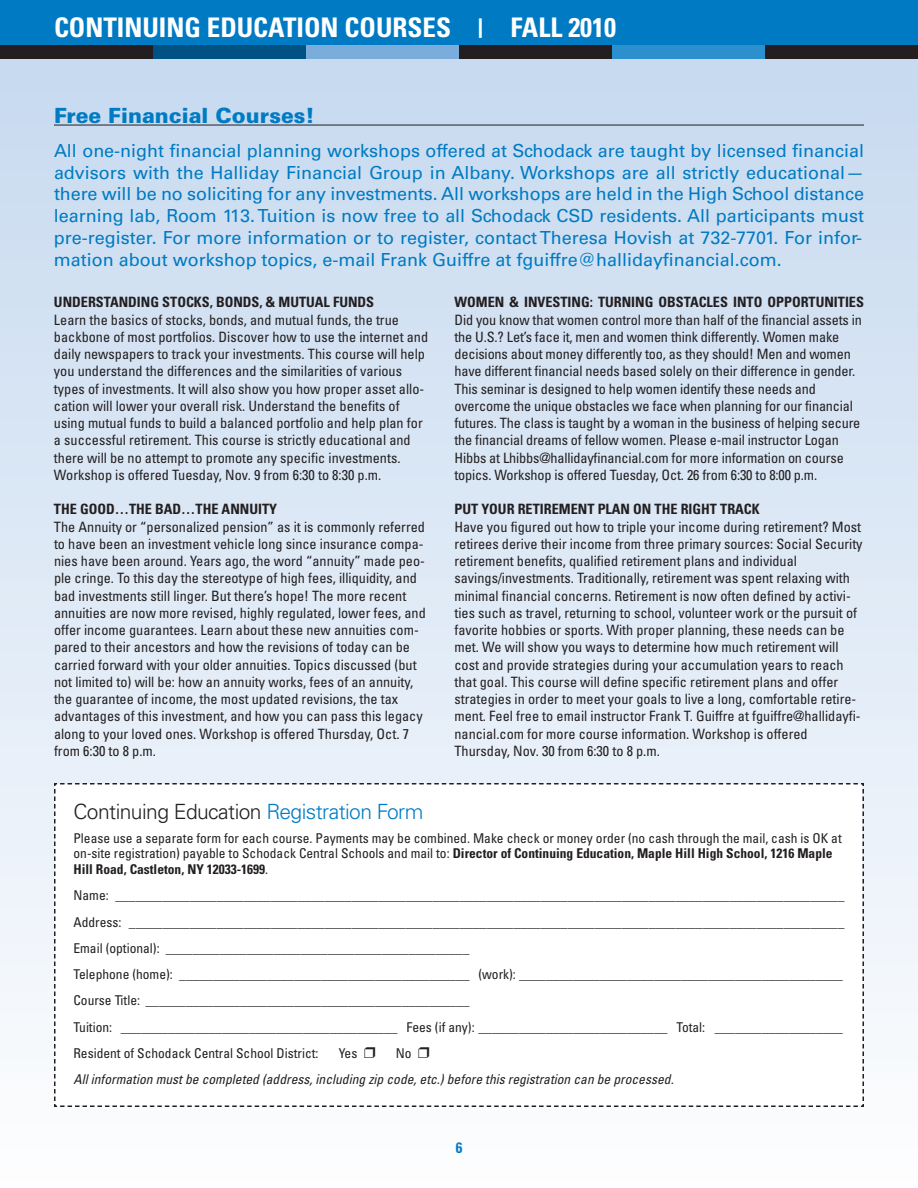
<style>
.page{position:relative;width:918px;height:1188px;background:#fff}
.page>*{position:absolute;margin:0;border:0;box-sizing:border-box;transform-origin:0 0}
.t1{font:700 condensed 27px "Univers";color:#fff}
.t2{font:300 21px "Univers";letter-spacing:-.025em;color:#231f20}
.t3{font:900 21px "Univers";color:#007bc3}
.t4{font:18px/21.8px "Univers";color:#007bc3;text-align:justify}
.t5{font:700 condensed 15px "Univers";color:#007bc3}
.t6{font:condensed 14.25px/17.2px "Univers";color:#231f20}
.t7{font:700 condensed 14.25px "Univers";color:#231f20}
.t8{font:condensed 13.5px/26.2px "Univers";color:#231f20}
.t9{font:italic condensed 13.5px/26.2px "Univers";letter-spacing:.005em;color:#231f20}
.s1{color:#007bc3}
.s2{font-weight:700}
.s3{font-style:normal}
.s4{font-family:"Monotype Sorts";font-style:normal;font-stretch:normal;font-size:15px}
.s5{font-family:"Monotype Sorts";font-stretch:normal;font-size:15px}
</style>
<div class="page">
<div style="left:0;top:54px;width:918px;height:1134px;background:linear-gradient(to bottom,#c5d8ee,#fefeff)"></div>
<div style="left:0;top:0;width:918px;height:45px;background:#007bc3"></div>
<div style="left:306px;top:45px;width:153px;height:13px;background:#7aacdc"></div>
<div style="left:153px;top:45px;width:153px;height:13px;background:#005184"></div>
<div style="left:459px;top:45px;width:153px;height:13px;background:#231f20"></div>
<div style="left:612px;top:45px;width:153px;height:13px;background:#2c90cf"></div>
<div style="left:0;top:45px;width:153px;height:13px;background:#231f20"></div>
<div style="left:765px;top:45px;width:153px;height:13px;background:#231f20"></div>
<svg style="left:53px;top:782px;width:812px;height:326px"></svg>
<hr style="left:54px;top:125px;width:810px;height:1px;background:#231f20">
<h1 class="t1" style="left:54px;top:18px;width:564px">CONTINUING EDUCATION COURSES <sup>|</sup> FALL 2010</h1>
<h2 class="t3" style="left:54px;top:108px;width:262px">Free Financial Courses!</h2>
<p class="t4" style="left:54px;top:141px;width:812px">All one-night financial planning workshops offered at Schodack are taught by licensed financial advisors with the Halliday Financial Group in Albany. Workshops are all strictly educational— there will be no soliciting for any investments. All workshops are held in the High School distance learning lab, Room 113.Tuition is now free to all Schodack CSD residents. All participants must pre-register. For more information or to register, contactTheresa Hovish at 732-7701. For infor&shy;mation about workshop topics, e-mail Frank Guiffre at fguiffre@hallidayfinancial.com.</p>
<p class="t7" style="left:54px;top:297px;width:322px">UNDERSTANDING STOCKS, BONDS, &amp; MUTUAL FUNDS</p>
<p class="t6" style="left:54px;top:312px;width:376px">Learn the basics of stocks, bonds, and mutual funds, the true backbone of most portfolios. Discover how to use the internet and daily newspapers to track your investments. This course will help you understand the differences and the similarities of various types of investments. It will also show you how proper asset allo&shy;cation will lower your overall risk. Understand the benefits of using mutual funds to build a balanced portfolio and help plan for a successful retirement. This course is strictly educational and there will be no attempt to promote any specific investments.<br>Workshop is offered Tuesday, Nov. 9 from 6:30 to 8:30 p.m.</p>
<p class="t7" style="left:54px;top:504px;width:225px">THE GOOD…THE BAD…THE ANNUITY</p>
<p class="t6" style="left:54px;top:519px;width:373px">The Annuity or “personalized pension” as it is commonly referred to have been an investment vehicle long since insurance compa&shy;nies have been around. Years ago, the word “annuity” made peo&shy;ple cringe. To this day the stereotype of high fees, illiquidity, and bad investments still linger. But there’s hope! The more recent annuities are now more revised, highly regulated, lower fees, and offer income guarantees. Learn about these new annuities com&shy;pared to their ancestors and how the revisions of today can be carried forward with your older annuities. Topics discussed (but not limited to) will be: how an annuity works, fees of an annuity, the guarantee of income, the most updated revisions, the tax advantages of this investment, and how you can pass this legacy along to your loved ones. Workshop is offered Thursday, Oct. 7 from 6:30 to 8 p.m.</p>
<p class="t7" style="left:454px;top:297px;width:411px">WOMEN &amp; INVESTING: TURNING OBSTACLES INTO OPPORTUNITIES</p>
<p class="t6" style="left:454px;top:312px;width:409px">Did you know that women control more than half of the financial assets in the U.S.? Let’s face it, men and women think differently. Women make decisions about money differently too, as they should! Men and women have different financial needs based solely on their difference in gender.<br>This seminar is designed to help women identify these needs and overcome the unique obstacles we face when planning for our financial futures. The class is taught by a woman in the business of helping secure the financial dreams of fellow women. Please e-mail instructor Logan Hibbs at Lhibbs@hallidayfinancial.com for more information on course topics. Workshop is offered Tuesday, Oct. 26 from 6:30 to 8:00 p.m.</p>
<p class="t7" style="left:455px;top:504px;width:307px">PUT YOUR RETIREMENT PLAN ON THE RIGHT TRACK</p>
<p class="t6" style="left:454px;top:519px;width:410px">Have you figured out how to triple your income during retirement? Most retirees derive their income from three primary sources: Social Security retirement benefits, qualified retirement plans and individual savings/investments. Traditionally, retirement was spent relaxing with minimal financial concerns. Retirement is now often defined by activi&shy;ties such as travel, returning to school, volunteer work or the pursuit of favorite hobbies or sports. With proper planning, these needs can be met. We will show you ways to determine how much retirement will cost and provide strategies during your accumulation years to reach that goal. This course will define specific retirement plans and offer strategies in order to meet your goals to live a long, comfortable retire&shy;ment. Feel free to email instructor Frank T. Guiffre at fguiffre@hallidayfi&shy;nancial.com for more course information. Workshop is offered Thursday, Nov. 30 from 6:30 to 8 p.m.</p>
<h2 class="t2" style="left:74px;top:803px;width:351px">Continuing Education <span class="s1">Registration Form</span></h2>
<p class="t8" style="left:74px;top:831px;width:770px;line-height:15.8px">Please use a separate form for each course. Payments may be combined. Make check or money order (no cash through the mail, cash is OK at on-site registration) payable to Schodack Central Schools and mail to: <span class="s2">Director of Continuing Education, Maple Hill High School, 1216 Maple<br>Hill Road, Castleton, NY 12033-1699</span>.</p>
<p class="t8" style="left:74px;top:883px;width:772px">Name: ____________________________________________________________________________________________________________ Address: __________________________________________________________________________________________________________ Email (optional): _____________________________________________<br>Telephone (home): ___________________________________________ (work): ________________________________________________ Course Title: ________________________________________________<br>Tuition: _________________________________________ Fees (if any): ____________________________ Total: ___________________ Resident of Schodack Central School District:</p>
<p class="t9" style="left:74px;top:1041px;width:602px;text-indent:322px"><span class="s3">No</span> <span class="s4">❒<br></span>All information must be completed (address, including zip code, etc.) before this registration can be processed.</p>
<p class="t8" style="left:339px;top:1041px;width:38px">Yes <span class="s5">❒</span></p>
<p class="t5" style="left:456px;top:1142px;width:8px">6</p>
</div>
